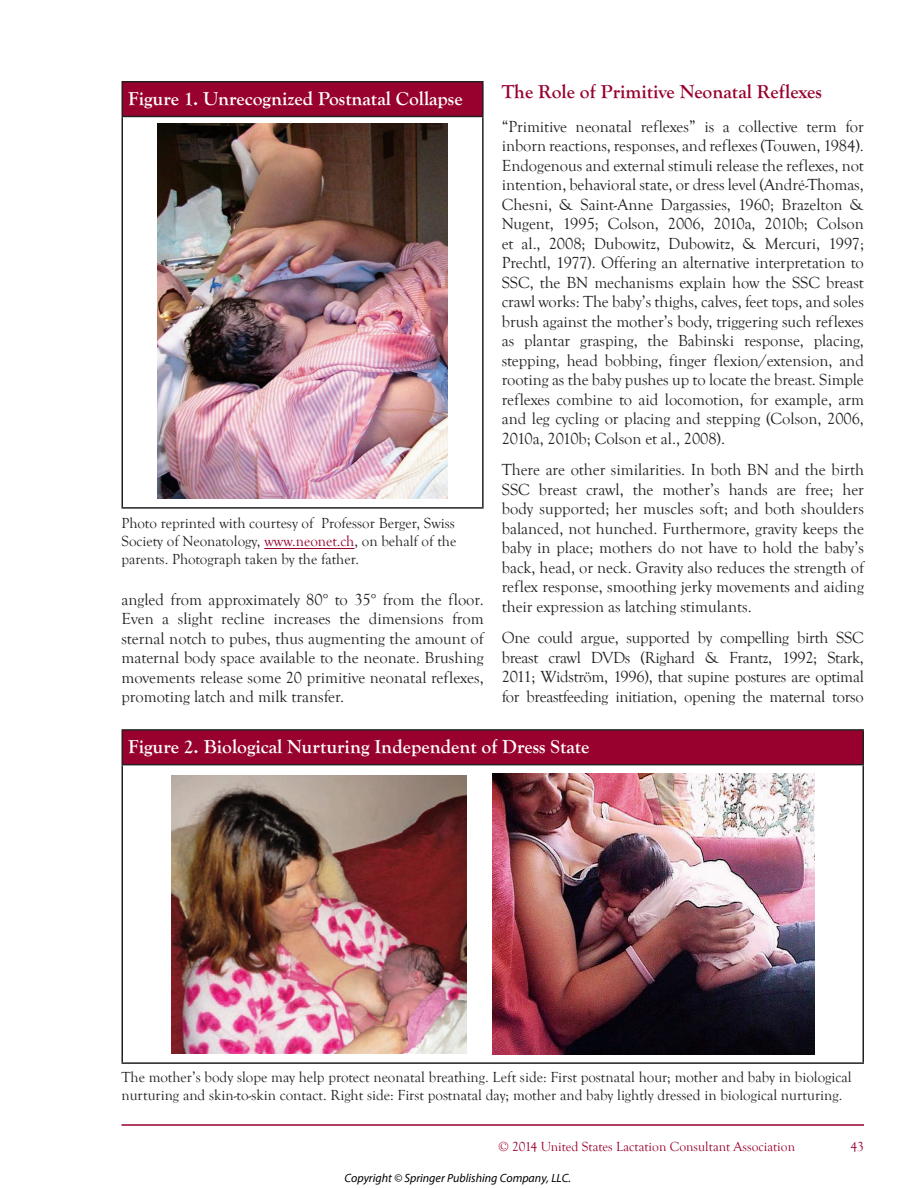
<style>
.page{position:relative;width:918px;height:1188px;background:#fff}
.page>*{position:absolute;margin:0;border:0;box-sizing:border-box;transform-origin:0 0}
.t1{font:700 19.5px "Goudy Old Style T";color:#fff}
.t2{font:700 19.5px "Goudy Old Style T";color:#98012d}
.t3{font:16.5px/19.5px "Goudy Old Style T";letter-spacing:-.005em;color:#231f20;text-align:justify}
.t4{font:15px/18px "Goudy Old Style T";color:#231f20;text-align:justify}
.t5{font:13.5px "Goudy Old Style T";color:#98012d}
.t6{font:italic 12px "Myriad Pro";color:#000}
.s1{color:#98012d}
</style>
<div class="page">
<hr style="left:122px;top:1124px;width:742px;height:2px;background:#98012d">
<div style="left:122px;top:82px;width:361px;height:34px;background:#98012d"></div>
<hr style="left:122px;top:81px;width:362px;height:1px;background:#231f20">
<hr style="left:122px;top:83px;width:1px;height:33px;background:#231f20">
<hr style="left:482px;top:83px;width:2px;height:33px;background:#231f20">
<hr style="left:122px;top:116px;width:362px;height:1px;background:#231f20">
<hr style="left:122px;top:117px;width:1px;height:390px;background:#231f20">
<hr style="left:482px;top:117px;width:2px;height:390px;background:#231f20">
<hr style="left:122px;top:507px;width:362px;height:2px;background:#231f20">
<img style="left:157px;top:124px;width:291px;height:375px">
<hr style="left:264px;top:548px;width:90px;height:1px;background:#98012d">
<div style="left:122px;top:730px;width:741px;height:35px;background:#98012d"></div>
<hr style="left:122px;top:729px;width:742px;height:2px;background:#231f20">
<hr style="left:122px;top:731px;width:1px;height:33px;background:#231f20">
<hr style="left:862px;top:731px;width:2px;height:33px;background:#231f20">
<hr style="left:122px;top:764px;width:742px;height:1px;background:#231f20">
<hr style="left:122px;top:765px;width:1px;height:297px;background:#231f20">
<hr style="left:862px;top:765px;width:2px;height:297px;background:#231f20">
<hr style="left:122px;top:1062px;width:742px;height:2px;background:#231f20">
<img style="left:171px;top:775px;width:295px;height:279px">
<img style="left:493px;top:774px;width:321px;height:280px">
<p class="t1" style="left:128px;top:88px;width:336px">Figure 1. Unrecognized Postnatal Collapse</p>
<p class="t4" style="left:122px;top:514px;width:336px">Photo reprinted with courtesy of Professor Berger, Swiss Society of Neonatology, <span class="s1">www.neonet.ch</span>, on behalf of the parents. Photograph taken by the father.</p>
<p class="t3" style="left:122px;top:590px;width:364px">angled from approximately 80° to 35° from the floor.<br>Even a slight recline increases the dimensions from sternal notch to pubes, thus augmenting the amount of maternal body space available to the neonate. Brushing movements release some 20 primitive neonatal reflexes, promoting latch and milk transfer.</p>
<p class="t2" style="left:502px;top:81px;width:322px">The Role of Primitive Neonatal Reflexes</p>
<p class="t3" style="left:502px;top:117px;width:364px">“Primitive neonatal reflexes” is a collective term for inborn reactions, responses, and reflexes (Touwen, 1984).<br>Endogenous and external stimuli release the reflexes, not intention, behavioral state, or dress level (André-Thomas, Chesni, &amp; Saint-Anne Dargassies, 1960; Brazelton &amp; Nugent, 1995; Colson, 2006, 2010a, 2010b; Colson et al., 2008; Dubowitz, Dubowitz, &amp; Mercuri, 1997; Prechtl, 1977). Offering an alternative interpretation to SSC, the BN mechanisms explain how the SSC breast crawl works: The baby’s thighs, calves, feet tops, and soles brush against the mother’s body, triggering such reflexes as plantar grasping, the Babinski response, placing, stepping, head bobbing, finger flexion/extension, and rooting as the baby pushes up to locate the breast. Simple reflexes combine to aid locomotion, for example, arm and leg cycling or placing and stepping (Colson, 2006, 2010a, 2010b; Colson et al., 2008).</p>
<p class="t3" style="left:502px;top:461px;width:364px">There are other similarities. In both BN and the birth SSC breast crawl, the mother’s hands are free; her body supported; her muscles soft; and both shoulders balanced, not hunched. Furthermore, gravity keeps the baby in place; mothers do not have to hold the baby’s back, head, or neck. Gravity also reduces the strength of reflex response, smoothing jerky movements and aiding their expression as latching stimulants.</p>
<p class="t3" style="left:502px;top:629px;width:364px">One could argue, supported by compelling birth SSC breast crawl DVDs (Righard &amp; Frantz, 1992; Stark, 2011; Widström, 1996), that supine postures are optimal for breastfeeding initiation, opening the maternal torso</p>
<p class="t1" style="left:128px;top:736px;width:463px">Figure 2. Biological Nurturing Independent of Dress State</p>
<p class="t4" style="left:122px;top:1068px;width:732px">The mother’s body slope may help protect neonatal breathing. Left side: First postnatal hour; mother and baby in biological nurturing and skin-to-skin contact. Right side: First postnatal day; mother and baby lightly dressed in biological nurturing.</p>
<p class="t5" style="left:498px;top:1139px;width:298px">© 2014 United States Lactation Consultant Association</p>
<p class="t5" style="left:850px;top:1139px;width:15px">43</p>
<p class="t6" style="left:344px;top:1171px;width:228px">Copyright © Springer Publishing Company, LLC.</p>
</div>
